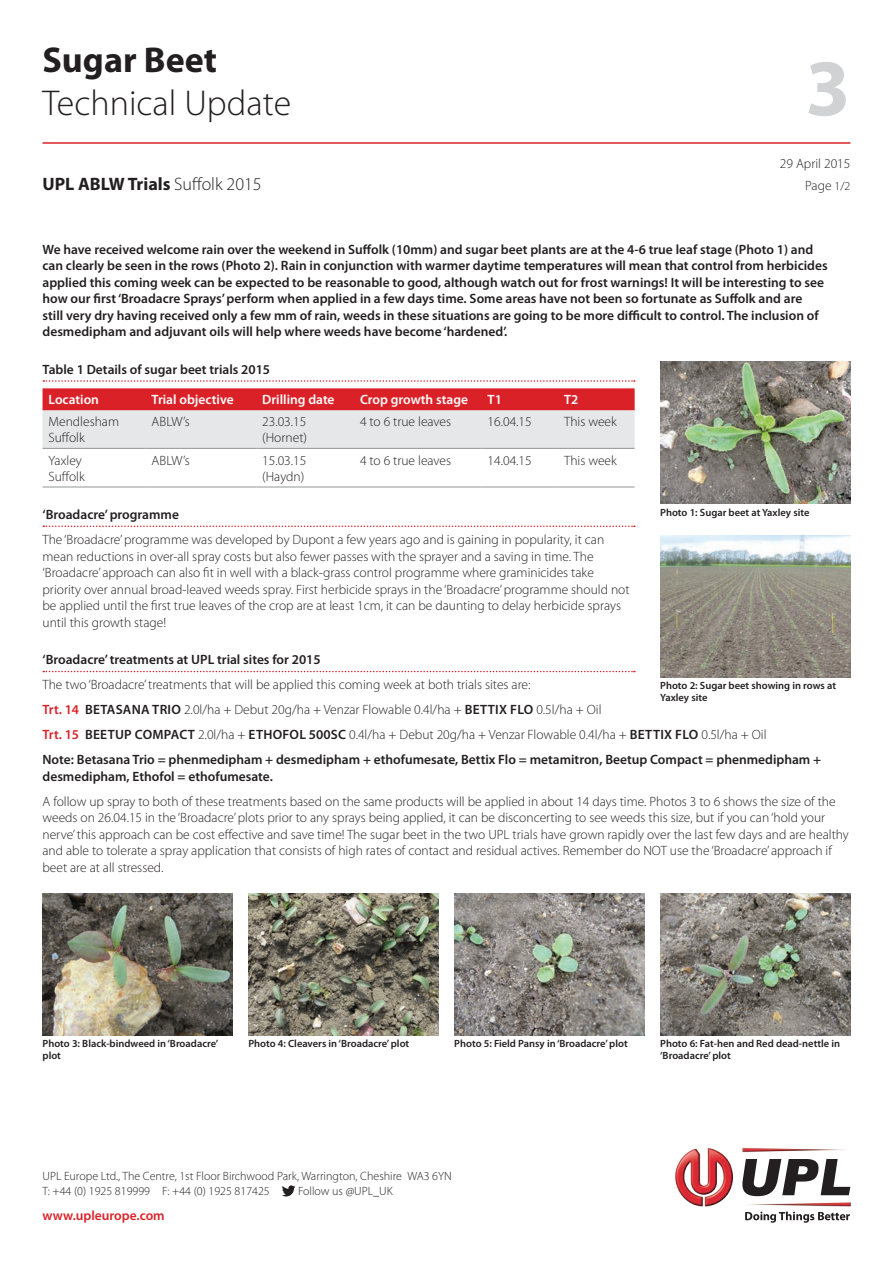
<style>
.page{position:relative;width:893px;height:1263px;background:#fff}
.page>*{position:absolute;margin:0;border:0;box-sizing:border-box;transform-origin:0 0}
.t1{font:700 81px "Myriad Pro";color:#d1d2d4}
.t2{font:300 36px/43.5px "Myriad Pro";color:#231f20}
.t3{font:700 18px "Myriad Pro";color:#231f20}
.t4{font:300 13.5px/16.5px "Myriad Pro";color:#231f20}
.t5{font:600 13.5px/16.5px "Myriad Pro";color:#231f20}
.t6{font:600 13.5px "Myriad Pro";color:#fff}
.t7{font:600 13.5px "Myriad Pro";color:#da2128}
.t8{font:300 12px "Myriad Pro";color:#231f20}
.t9{font:600 10.5px/12px "Myriad Pro";color:#231f20}
.s1{font-weight:700}
.s2{font-weight:300}
.s3{font-size:12px}
.s4{font-weight:600;color:#da2128}
.s5{font-weight:600}
</style>
<div class="page">
<img style="left:675px;top:1148px;width:175px;height:59px">
<svg style="left:741px;top:1159px;width:109px;height:37px"></svg>
<svg style="left:745px;top:1211px;width:105px;height:12px"></svg>
<svg style="left:282px;top:1185px;width:13px;height:11px"></svg>
<hr style="left:43px;top:142px;width:807px;height:2px;background:#da2128">
<svg style="left:43px;top:380px;width:592px;height:2px"></svg>
<svg style="left:43px;top:525px;width:592px;height:2px"></svg>
<svg style="left:43px;top:671px;width:592px;height:1px"></svg>
<svg style="left:43px;top:388px;width:592px;height:60px;background:#e19ea2"></svg>
<hr style="left:43px;top:448px;width:103px;height:1px;background:#939598">
<hr style="left:146px;top:448px;width:110px;height:1px;background:#939598">
<hr style="left:256px;top:448px;width:98px;height:1px;background:#939598">
<hr style="left:354px;top:448px;width:128px;height:1px;background:#939598">
<hr style="left:482px;top:448px;width:76px;height:1px;background:#939598">
<hr style="left:558px;top:448px;width:77px;height:1px;background:#939598">
<hr style="left:43px;top:487px;width:103px;height:1px;background:#939598">
<hr style="left:146px;top:487px;width:110px;height:1px;background:#939598">
<hr style="left:256px;top:487px;width:98px;height:1px;background:#939598">
<hr style="left:354px;top:487px;width:128px;height:1px;background:#939598">
<hr style="left:482px;top:487px;width:76px;height:1px;background:#939598">
<hr style="left:558px;top:487px;width:77px;height:1px;background:#939598">
<img style="left:660px;top:362px;width:190px;height:142px">
<img style="left:660px;top:535px;width:190px;height:142px">
<img style="left:43px;top:893px;width:190px;height:142px">
<img style="left:248px;top:893px;width:191px;height:142px">
<img style="left:454px;top:893px;width:191px;height:142px">
<img style="left:660px;top:893px;width:190px;height:142px">
<p class="t2" style="left:43px;top:38px;width:250px"><span class="s1">Sugar Beet<br></span>Technical Update</p>
<p class="t1" style="left:805px;top:35px;width:46px">3</p>
<p class="t4" style="left:780px;top:155px;width:72px">29 April 2015</p>
<p class="t3" style="left:43px;top:172px;width:221px">UPL ABLW Trials <span class="s2">Suffolk 2015</span></p>
<p class="t4" style="left:805px;top:177px;width:47px">Page <span class="s3">1/2</span></p>
<p class="t5" style="left:43px;top:240px;width:787px">We have received welcome rain over the weekend in Suffolk (10mm) and sugar beet plants are at the 4-6 true leaf stage (Photo 1) and can clearly be seen in the rows (Photo 2). Rain in conjunction with warmer daytime temperatures will mean that control from herbicides applied this coming week can be expected to be reasonable to good, although watch out for frost warnings! It will be interesting to see how our first ‘Broadacre Sprays’ perform when applied in a few days time. Some areas have not been so fortunate as Suffolk and are<br>still very dry having received only a few mm of rain, weeds in these situations are going to be more difficult to control. The inclusion of desmedipham and adjuvant oils will help where weeds have become ‘hardened’.</p>
<p class="t5" style="left:43px;top:361px;width:229px">Table 1 Details of sugar beet trials 2015</p>
<p class="t6" style="left:49px;top:391px;width:52px">Location</p>
<p class="t6" style="left:152px;top:391px;width:84px">Trial objective</p>
<p class="t6" style="left:262px;top:391px;width:74px">Drilling date</p>
<p class="t6" style="left:360px;top:391px;width:110px">Crop growth stage</p>
<p class="t6" style="left:488px;top:391px;width:16px">T1</p>
<p class="t6" style="left:564px;top:391px;width:16px">T2</p>
<p class="t4" style="left:49px;top:413px;width:72px">Mendlesham<br>Suffolk</p>
<p class="t4" style="left:152px;top:413px;width:40px">ABLW’s</p>
<p class="t4" style="left:262px;top:413px;width:46px">23.03.15 (Hornet)</p>
<p class="t4" style="left:360px;top:413px;width:93px">4 to 6 true leaves</p>
<p class="t4" style="left:488px;top:413px;width:46px">16.04.15</p>
<p class="t4" style="left:564px;top:413px;width:54px">This week</p>
<p class="t4" style="left:49px;top:452px;width:38px">Yaxley<br>Suffolk</p>
<p class="t4" style="left:152px;top:452px;width:40px">ABLW’s</p>
<p class="t4" style="left:262px;top:452px;width:46px">15.03.15 (Haydn)</p>
<p class="t4" style="left:360px;top:452px;width:93px">4 to 6 true leaves</p>
<p class="t4" style="left:488px;top:452px;width:46px">14.04.15</p>
<p class="t4" style="left:564px;top:452px;width:54px">This week</p>
<p class="t5" style="left:43px;top:506px;width:138px">‘Broadacre’ programme</p>
<p class="t4" style="left:43px;top:531px;width:589px">The ‘Broadacre’ programme was developed by Dupont a few years ago and is gaining in popularity, it can mean reductions in over-all spray costs but also fewer passes with the sprayer and a saving in time. The ‘Broadacre’ approach can also fit in well with a black-grass control programme where graminicides take priority over annual broad-leaved weeds spray. First herbicide sprays in the ‘Broadacre’ programme should not be applied until the first true leaves of the crop are at least 1cm, it can be daunting to delay herbicide sprays until this growth stage!</p>
<p class="t5" style="left:43px;top:651px;width:280px">‘Broadacre’ treatments at UPL trial sites for 2015</p>
<p class="t4" style="left:43px;top:676px;width:489px">The two ‘Broadacre’ treatments that will be applied this coming week at both trials sites are:</p>
<p class="t4" style="left:43px;top:701px;width:561px"><span class="s4">Trt. 14</span> <span class="s5">BETASANA TRIO</span> 2.0l/ha + Debut 20g/ha + Venzar Flowable 0.4l/ha + <span class="s5">BETTIX FLO</span> 0.5l/ha + Oil</p>
<p class="t4" style="left:43px;top:726px;width:726px"><span class="s4">Trt. 15</span> <span class="s5">BEETUP COMPACT</span> 2.0l/ha + <span class="s5">ETHOFOL 500SC</span> 0.4l/ha + Debut 20g/ha + Venzar Flowable 0.4l/ha + <span class="s5">BETTIX FLO</span> 0.5l/ha + Oil</p>
<p class="t5" style="left:43px;top:751px;width:780px">Note: Betasana Trio = phenmedipham + desmedipham + ethofumesate, Bettix Flo = metamitron, Beetup Compact = phenmedipham + desmedipham, Ethofol = ethofumesate.</p>
<p class="t4" style="left:43px;top:793px;width:808px">A follow up spray to both of these treatments based on the same products will be applied in about 14 days time. Photos 3 to 6 shows the size of the weeds on 26.04.15 in the ‘Broadacre’ plots prior to any sprays being applied, it can be disconcerting to see weeds this size, but if you can ‘hold your nerve’ this approach can be cost effective and save time! The sugar beet in the two UPL trials have grown rapidly over the last few days and are healthy and able to tolerate a spray application that consists of high rates of contact and residual actives. Remember do NOT use the ‘Broadacre’ approach if beet are at all stressed.</p>
<p class="t9" style="left:660px;top:506px;width:151px">Photo 1: Sugar beet at Yaxley site</p>
<p class="t9" style="left:660px;top:679px;width:177px">Photo 2: Sugar beet showing in rows at<br>Yaxley site</p>
<p class="t9" style="left:43px;top:1037px;width:177px">Photo 3: Black-bindweed in ‘Broadacre’ plot</p>
<p class="t9" style="left:248px;top:1037px;width:162px">Photo 4: Cleavers in ‘Broadacre’ plot</p>
<p class="t9" style="left:454px;top:1037px;width:175px">Photo 5: Field Pansy in ‘Broadacre’ plot</p>
<p class="t9" style="left:660px;top:1037px;width:181px">Photo 6: Fat-hen and Red dead-nettle in ‘Broadacre’ plot</p>
<p class="t8" style="left:43px;top:1169px;width:411px">UPL Europe Ltd., The Centre, 1st Floor Birchwood Park, Warrington, Cheshire WA3 6YN</p>
<p class="t8" style="left:43px;top:1184px;width:229px">T: +44 (0) 1925 819999 F: +44 (0) 1925 817425</p>
<p class="t8" style="left:298px;top:1184px;width:96px">Follow us @UPL_UK</p>
<p class="t7" style="left:43px;top:1207px;width:124px">www.upleurope.com</p>
</div>
